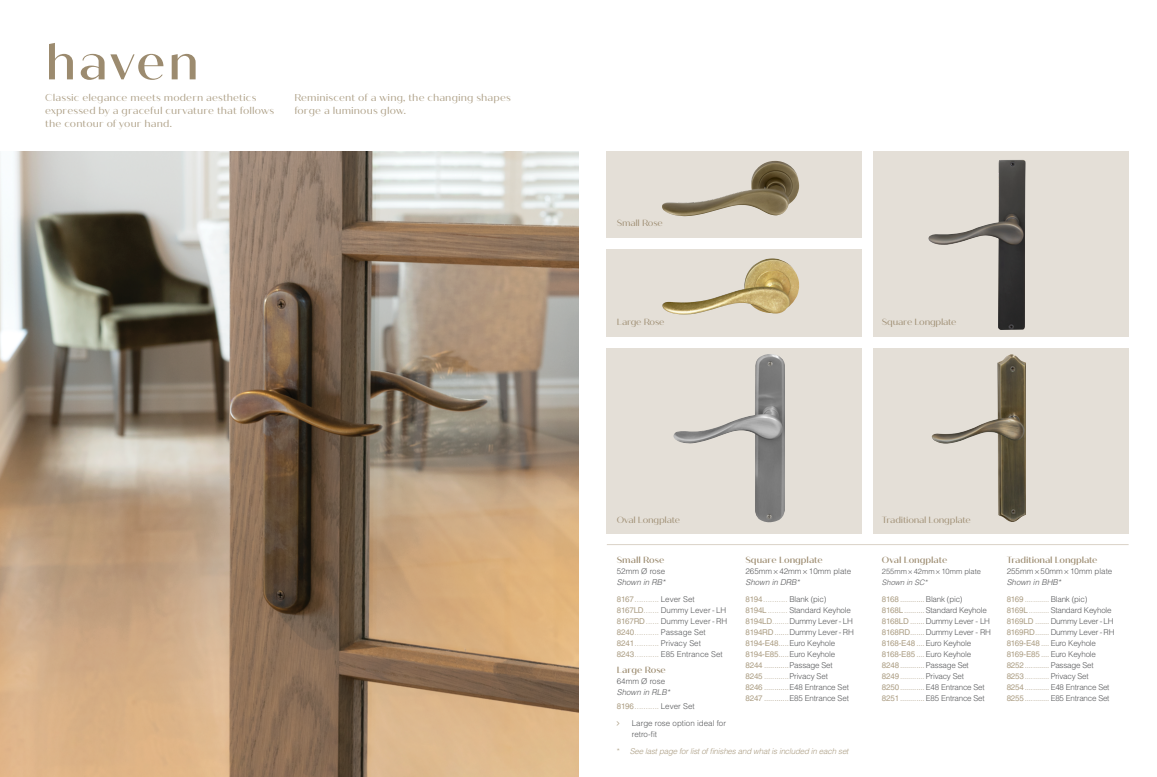
<style>
.page{position:relative;width:1157px;height:777px;background:#fff}
.page>*{position:absolute;margin:0;border:0;box-sizing:border-box;transform-origin:0 0}
.t1{font:500 50px "Quiche Sans";letter-spacing:.045em;color:#9c8b6f}
.t2{font:10px/13px "Quiche Sans";letter-spacing:.015em;color:#ac9e84}
.t3{font:500 9px "Quiche Sans";letter-spacing:-.005em;color:#9c8b6f}
.t4{font:9px "Quiche Sans";letter-spacing:-.02em;color:#9c8b6f}
.t5{font:300 8px/11px "Helvetica LT Std";letter-spacing:-.02em;color:#58595b}
.t6{font:300 8px/11px "Helvetica LT Std";color:#58595b}
.t7{font:300 8px/16.7px "Helvetica LT Std";letter-spacing:-.01em;color:#ac9e84}
.t8{font:italic 300 8px/13.8px "Helvetica LT Std";color:#58595b}
.t9{font:italic 300 8px "Helvetica LT Std";letter-spacing:-.02em;color:#ac9e84}
.t10{font:300 7.5px "Helvetica LT Std";color:#58595b}
.t11{font:italic 300 7.5px "Helvetica LT Std";color:#58595b}
.s1{font-style:italic;color:#58595b}
.s2{font-weight:400}
.s3{color:#58595b}
.s4{font-weight:400;color:#ac9e84}
.s5{color:#ac9e84}
.s6{font-weight:400;font-style:normal;color:#ac9e84}
.s7{font-style:normal;color:#ac9e84}
.s8{font-style:normal}
.s9{color:#9c8b6f}
</style>
<div class="page">
<div style="left:873px;top:348px;width:255px;height:186px;background:#e4dfd7"></div>
<div style="left:873px;top:151px;width:255px;height:186px;background:#e4dfd7"></div>
<div style="left:607px;top:151px;width:255px;height:87px;background:#e4dfd7"></div>
<div style="left:607px;top:249px;width:255px;height:88px;background:#e4dfd7"></div>
<div style="left:607px;top:348px;width:255px;height:186px;background:#e4dfd7"></div>
<img style="left:662px;top:161px;width:137px;height:55px">
<img style="left:662px;top:258px;width:138px;height:57px">
<img style="left:673px;top:354px;width:112px;height:169px">
<img style="left:931px;top:354px;width:95px;height:168px">
<img style="left:928px;top:160px;width:97px;height:170px">
<img style="left:0;top:151px;width:578px;height:626px">
<hr style="left:607px;top:544px;width:521px;height:1px;background:#dad3c7">
<h1 class="t1" style="left:45px;top:32px;width:155px">haven</h1>
<p class="t2" style="left:45px;top:91px;width:230px">Classic elegance meets modern aesthetics expressed by a graceful curvature that follows the contour of your hand.</p>
<p class="t2" style="left:294px;top:91px;width:218px">Reminiscent of a wing, the changing shapes forge a luminous glow.</p>
<p class="t4" style="left:617px;top:218px;width:47px">Small Rose</p>
<p class="t4" style="left:617px;top:317px;width:49px">Large Rose</p>
<p class="t4" style="left:882px;top:317px;width:76px">Square Longplate</p>
<p class="t4" style="left:617px;top:514px;width:65px">Oval Longplate</p>
<p class="t4" style="left:882px;top:514px;width:90px">Traditional Longplate</p>
<p class="t3" style="left:617px;top:554px;width:49px">Small Rose</p>
<p class="t6" style="left:617px;top:565px;width:50px">52mm Ø rose</p>
<p class="t7" style="left:617px;top:573px;width:79px"><span class="s1">Shown in RB*<br></span><span class="s2">8167</span>........... <span class="s3">Lever Set</span></p>
<p class="t6" style="left:617px;top:604px;width:112px"><span class="s4">8167LD</span><span class="s5">.......</span> Dummy Lever - LH<br><span class="s4">8167RD</span><span class="s5">......</span> Dummy Lever - RH<br><span class="s4">8240</span><span class="s5">...........</span> Passage Set<br><span class="s4">8241</span><span class="s5">...........</span> Privacy Set<br><span class="s4">8243</span><span class="s5">...........</span> E85 Entrance Set</p>
<p class="t3" style="left:617px;top:664px;width:51px">Large Rose</p>
<p class="t6" style="left:617px;top:676px;width:50px">64mm Ø rose</p>
<p class="t8" style="left:617px;top:685px;width:79px">Shown in RLB*<br><span class="s6">8196</span><span class="s7">...........</span> <span class="s8">Lever Set</span></p>
<p class="t6" style="left:632px;top:717px;width:96px">Large rose option ideal for retro-fit</p>
<p class="t3" style="left:745px;top:554px;width:79px">Square Longplate</p>
<p class="t6" style="left:745px;top:565px;width:107px">265mm×42mm×10mm plate</p>
<p class="t8" style="left:745px;top:573px;width:83px;line-height:16.7px">Shown in DRB*<br><span class="s6">8194</span><span class="s7">...........</span> <span class="s8">Blank (pic)</span></p>
<p class="t5" style="left:745px;top:604px;width:110px"><span class="s4">8194L</span><span class="s5">.........</span> Standard Keyhole<br><span class="s4">8194LD</span><span class="s5">........</span>Dummy Lever - LH<br><span class="s4">8194RD</span><span class="s9">.......</span>Dummy Lever - RH<br><span class="s4">8194-E48</span><span class="s9">.....</span>Euro Keyhole<br><span class="s4">8194-E85</span><span class="s9">.....</span>Euro Keyhole<br><span class="s4">8244</span> <span class="s9">............</span>Passage Set<br><span class="s4">8245</span> <span class="s5">............</span>Privacy Set<br><span class="s4">8246</span> <span class="s9">............</span>E48 Entrance Set<br><span class="s4">8247</span> <span class="s9">............</span>E85 Entrance Set</p>
<p class="t9" style="left:617px;top:746px;width:233px"><span class="s8">*</span> See last page for list of finishes and what is included in each set</p>
<p class="t3" style="left:882px;top:554px;width:67px">Oval Longplate</p>
<p class="t10" style="left:882px;top:566px;width:101px">255mm×42mm×10mm plate</p>
<p class="t11" style="left:882px;top:577px;width:47px">Shown in SC*</p>
<p class="t5" style="left:882px;top:593px;width:111px"><span class="s4">8168</span> <span class="s9">............</span> Blank (pic)<br><span class="s4">8168L</span><span class="s9">..........</span> Standard Keyhole<br><span class="s4">8168LD</span> <span class="s9">.......</span> Dummy Lever - LH<br><span class="s4">8168RD</span><span class="s9">.......</span> Dummy Lever - RH<br><span class="s4">8168-E48</span> <span class="s9">....</span> Euro Keyhole<br><span class="s4">8168-E85</span> <span class="s9">....</span> Euro Keyhole<br><span class="s4">8248</span><span class="s9">............</span> Passage Set<br><span class="s4">8249</span><span class="s5">............</span> Privacy Set<br><span class="s4">8250</span><span class="s9">............</span> E48 Entrance Set<br><span class="s4">8251</span><span class="s9">............</span> E85 Entrance Set</p>
<p class="t3" style="left:1006px;top:554px;width:92px">Traditional Longplate</p>
<p class="t6" style="left:1006px;top:565px;width:107px">255mm×50mm×10mm plate</p>
<p class="t7" style="left:1006px;top:573px;width:82px"><span class="s1">Shown in BHB*<br></span><span class="s2">8169</span> ............ <span class="s3">Blank (pic)</span></p>
<p class="t5" style="left:1006px;top:604px;width:109px"><span class="s4">8169L</span><span class="s5">..........</span> Standard Keyhole<br><span class="s4">8169LD</span> <span class="s9">.......</span> Dummy Lever - LH<br><span class="s4">8169RD</span><span class="s9">.......</span> Dummy Lever - RH<br><span class="s4">8169-E48</span> <span class="s9">....</span> Euro Keyhole<br><span class="s4">8169-E85</span> <span class="s9">....</span> Euro Keyhole<br><span class="s4">8252</span><span class="s9">............</span> Passage Set<br><span class="s4">8253</span><span class="s5">............</span> Privacy Set<br><span class="s4">8254</span><span class="s9">............</span> E48 Entrance Set<br><span class="s4">8255</span><span class="s9">............</span> E85 Entrance Set</p>
</div>
